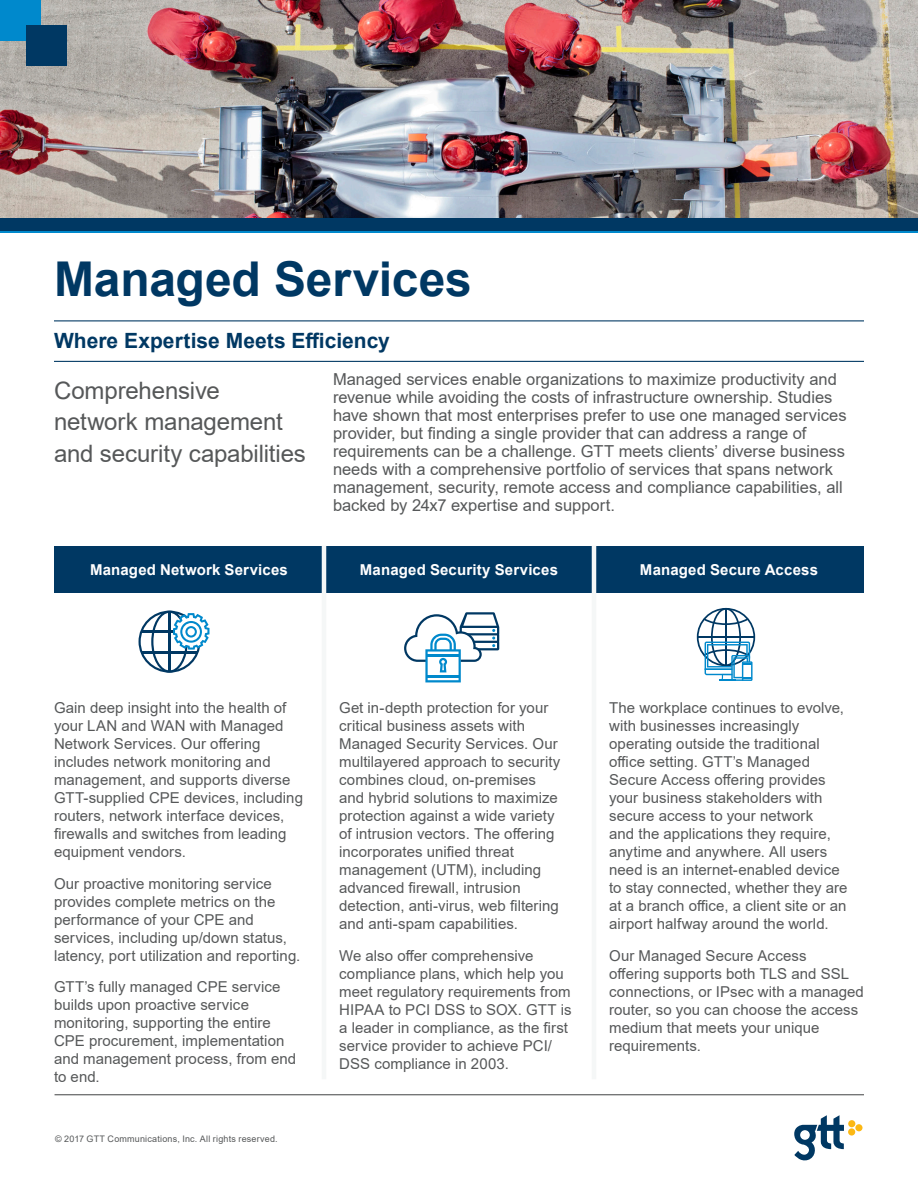
<style>
.page{position:relative;width:918px;height:1188px;background:#fff}
.page>*{position:absolute;margin:0;border:0;box-sizing:border-box;transform-origin:0 0}
.Family_Data_Sheet_Ti{font:700 48px "Arial";letter-spacing:-.005em;color:#003863}
.Family_Data_Sheet_In{font:24px/31.5px "Arial";letter-spacing:-.005em;color:#565859}
.Family_Data_Sheet_Ti-2{font:700 21px "Arial";color:#003863}
.Intro_Paragraph{font:16.5px/18px "Arial";color:#565859}
.Body_Copy{font:15px/18px "Arial";letter-spacing:.005em;color:#565859}
.Callout_Box_title{font:700 15px "Arial";letter-spacing:.01em;color:#fff}
.t1{font:9px "Arial";letter-spacing:.02em;color:#565859}
</style>
<div class="page">
<hr style="left:55px;top:1094px;width:809px;height:1px;background:#565859">
<div style="left:848px;top:1120px;width:7px;height:7px;background:#fcb814;border-radius:50%"></div>
<div style="left:855px;top:1124px;width:8px;height:7px;background:#fcb814;border-radius:50%"></div>
<div style="left:848px;top:1128px;width:7px;height:8px;background:#fcb814;border-radius:50%"></div>
<svg style="left:794px;top:1115px;width:50px;height:45px"></svg>
<img style="left:0;top:0;width:918px;height:218px">
<hr style="left:54px;top:320px;width:810px;height:1px;background:#003863">
<hr style="left:54px;top:361px;width:810px;height:1px;background:#003863">
<div style="left:594px;top:546px;width:270px;height:46px;background:#003863"></div>
<div style="left:324px;top:546px;width:270px;height:46px;background:#003863"></div>
<div style="left:54px;top:546px;width:270px;height:46px;background:#003863"></div>
<hr style="left:322px;top:546px;width:4px;height:533px;background:#f5f7f7">
<hr style="left:592px;top:546px;width:4px;height:533px;background:#f5f7f7">
<svg style="left:139px;top:611px;width:70px;height:62px"></svg>
<svg style="left:404px;top:612px;width:95px;height:70px"></svg>
<svg style="left:697px;top:608px;width:58px;height:73px"></svg>
<div style="left:0;top:218px;width:918px;height:14px;background:#003863"></div>
<hr style="left:0;top:231px;width:918px;height:2px;background:#0089cc">
<div style="left:0;top:0;width:40px;height:40px;background:#0089cc"></div>
<div style="left:26px;top:25px;width:41px;height:40px;background:#003863"></div>
<p class="Family_Data_Sheet_Ti" style="left:54px;top:245px;width:419px">Managed Services</p>
<p class="Family_Data_Sheet_Ti-2" style="left:54px;top:326px;width:337px">Where Expertise Meets Efficiency</p>
<p class="Family_Data_Sheet_In" style="left:54px;top:375px;width:253px">Comprehensive network management and security capabilities</p>
<p class="Intro_Paragraph" style="left:333px;top:371px;width:515px">Managed services enable organizations to maximize productivity and revenue while avoiding the costs of infrastructure ownership. Studies have shown that most enterprises prefer to use one managed services provider, but finding a single provider that can address a range of requirements can be a challenge. GTT meets clients’ diverse business needs with a comprehensive portfolio of services that spans network management, security, remote access and compliance capabilities, all backed by 24x7 expertise and support.</p>
<p class="Callout_Box_title" style="left:90px;top:559px;width:199px">Managed Network Services</p>
<p class="Callout_Box_title" style="left:360px;top:559px;width:200px">Managed Security Services</p>
<p class="Callout_Box_title" style="left:640px;top:559px;width:180px">Managed Secure Access</p>
<p class="Body_Copy" style="left:54px;top:699px;width:251px">Gain deep insight into the health of your LAN and WAN with Managed<br>Network Services. Our offering includes network monitoring and management, and supports diverse<br>GTT-supplied CPE devices, including routers, network interface devices, firewalls and switches from leading equipment vendors.</p>
<p class="Body_Copy" style="left:54px;top:874px;width:248px">Our proactive monitoring service provides complete metrics on the performance of your CPE and services, including up/down status, latency, port utilization and reporting.</p>
<p class="Body_Copy" style="left:54px;top:978px;width:244px">GTT’s fully managed CPE service builds upon proactive service monitoring, supporting the entire<br>CPE procurement, implementation and management process, from end to end.</p>
<p class="t1" style="left:55px;top:1132px;width:224px">© 2017 GTT Communications, Inc. All rights reserved.</p>
<p class="Body_Copy" style="left:339px;top:699px;width:223px">Get in-depth protection for your critical business assets with<br>Managed Security Services. Our multilayered approach to security combines cloud, on-premises and hybrid solutions to maximize protection against a wide variety of intrusion vectors. The offering incorporates unified threat management (UTM), including advanced firewall, intrusion detection, anti-virus, web filtering and anti-spam capabilities.</p>
<p class="Body_Copy" style="left:339px;top:946px;width:234px">We also offer comprehensive compliance plans, which help you meet regulatory requirements from<br>HIPAA to PCI DSS to SOX. GTT is a leader in compliance, as the first service provider to achieve PCI/<br>DSS compliance in 2003.</p>
<p class="Body_Copy" style="left:609px;top:699px;width:240px">The workplace continues to evolve, with businesses increasingly operating outside the traditional office setting. GTT’s Managed Secure Access offering provides your business stakeholders with secure access to your network<br>and the applications they require, anytime and anywhere. All users need is an internet-enabled device to stay connected, whether they are at a branch office, a client site or an airport halfway around the world.</p>
<p class="Body_Copy" style="left:609px;top:946px;width:256px">Our Managed Secure Access<br>offering supports both TLS and SSL connections, or IPsec with a managed router, so you can choose the access medium that meets your unique requirements.</p>
</div>
